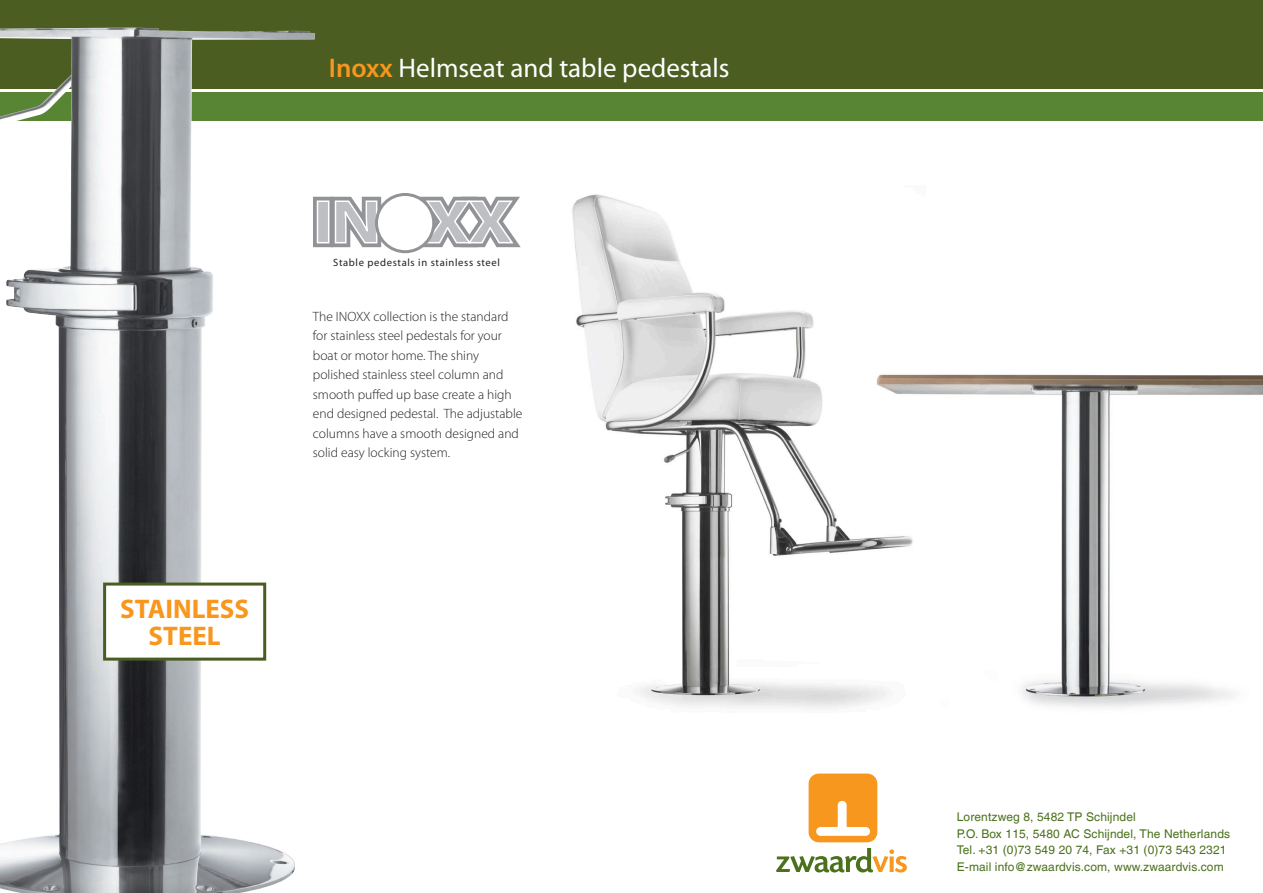
<style>
.page{position:relative;width:1263px;height:893px;background:#fff}
.page>*{position:absolute;margin:0;border:0;box-sizing:border-box;transform-origin:0 0}
.t1{font:700 61.5px "Myriad";letter-spacing:-.04em;color:#bebfc2;scale:1.2 1}
.t2{font:27px "Myriad Pro";color:#fff}
.t3{font:700 27px "Myriad Pro";color:#f7971d}
.t4{font:300 13.5px/19.5px "Myriad Pro";color:#231f20}
.t5{font:500 12px "Helvetica";letter-spacing:.01em;color:#4b711c}
.t6{font:10.65px "Myriad";letter-spacing:.06em;color:#231f20}
.s1{font-weight:600;color:#f7971d}
</style>
<div class="page">
<div style="left:0;top:0;width:1263px;height:88px;background:#4b5d21"></div>
<div style="left:0;top:92px;width:1263px;height:28px;background:#588533"></div>
<div style="left:809px;top:774px;width:68px;height:68px;background:#f7971d;border-radius:10px"></div>
<svg style="left:816px;top:801px;width:54px;height:35px"></svg>
<svg style="left:776px;top:848px;width:131px;height:24px"></svg>
<img style="left:572px;top:194px;width:272px;height:515px">
<img style="left:844px;top:374px;width:419px;height:333px">
<img style="left:0;top:28px;width:315px;height:865px">
<div style="left:313px;top:197px;width:20px;height:50px;border:9px solid #919396"></div>
<div style="left:317px;top:200px;width:12px;height:43px;border:2px solid #fff"></div>
<svg style="left:326px;top:193px;width:195px;height:61px"></svg>
<div style="left:376px;top:194px;width:58px;height:58px;background:#fff;border-radius:50%"></div>
<div style="left:375px;top:193px;width:60px;height:60px;border:3px solid #919396;border-radius:50%"></div>
<div style="left:105px;top:584px;width:160px;height:75px;background:#fff"></div>
<div style="left:103px;top:583px;width:163px;height:78px;border:3px solid #4a5d20"></div>
<p class="t3" style="left:120px;top:591px;width:130px">STAINLESS</p>
<p class="t3" style="left:149px;top:618px;width:74px">STEEL</p>
<p class="t2" style="left:329px;top:51px;width:402px"><span class="s1">Inoxx</span> Helmseat and table pedestals</p>
<p class="t1" style="left:313px;top:190px;width:169px">INOXX</p>
<p class="t6" style="left:333px;top:257px;width:168px">Stable pedestals in stainless steel</p>
<p class="t4" style="left:313px;top:306px;width:211px">The INOXX collection is the standard for stainless steel pedestals for your boat or motor home. The shiny polished stainless steel column and smooth puffed up base create a high end designed pedestal. The adjustable columns have a smooth designed and solid easy locking system.</p>
<p class="t5" style="left:957px;top:810px;width:180px">Lorentzweg 8, 5482 TP Schijndel</p>
<p class="t5" style="left:957px;top:826px;width:275px">P.O. Box 115, 5480 AC Schijndel, The Netherlands</p>
<p class="t5" style="left:957px;top:843px;width:271px">Tel. +31 (0)73 549 20 74, Fax +31 (0)73 543 2321</p>
<p class="t5" style="left:957px;top:859px;width:268px">E-mail info@zwaardvis.com, www.zwaardvis.com</p>
</div>
